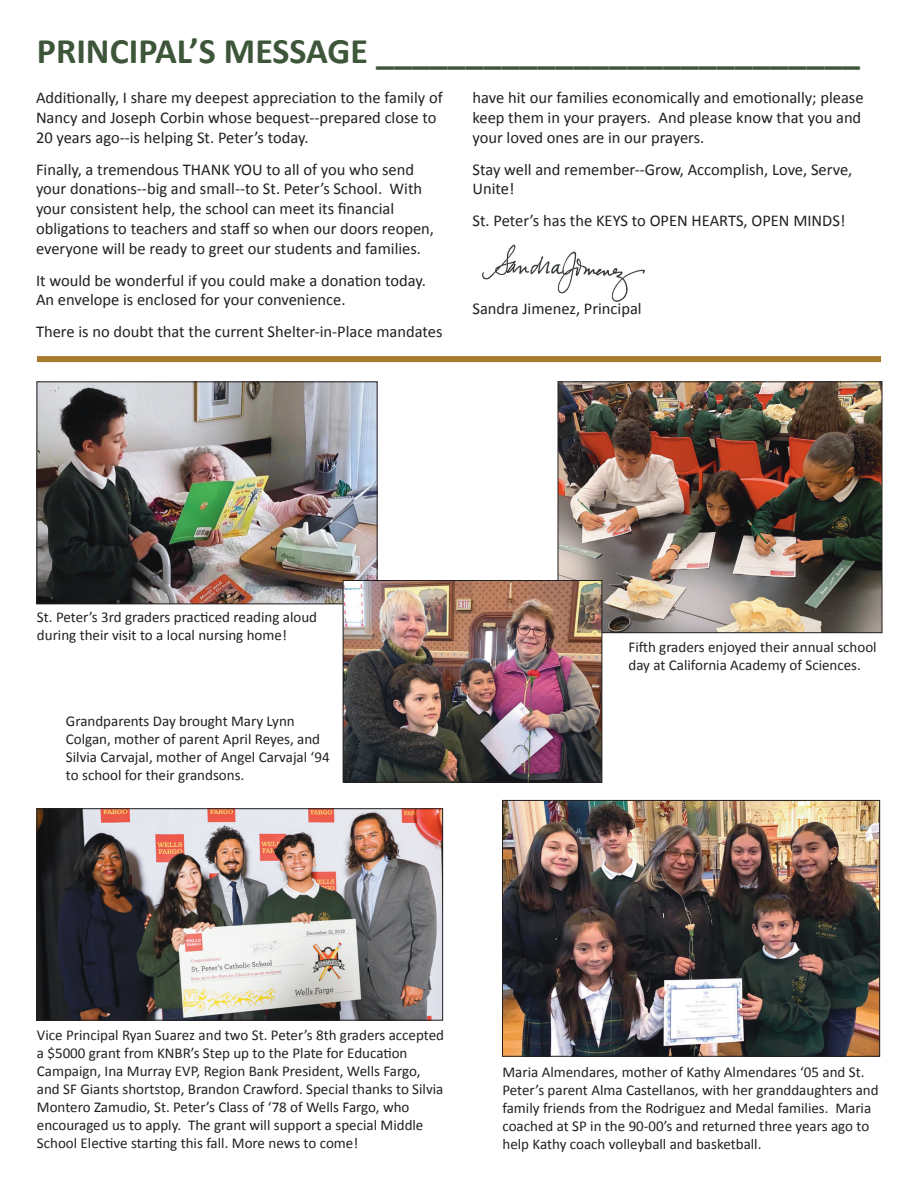
<style>
.page{position:relative;width:918px;height:1188px;background:#fff}
.page>*{position:absolute;margin:0;border:0;box-sizing:border-box;transform-origin:0 0}
.t1{font:700 36px "Calibri";color:#3d5639}
.t2{font:16.5px/19.8px "Calibri";color:#231f20}
.t3{font:15px/18px "Calibri";color:#231f20}
</style>
<div class="page">
<div style="left:37px;top:356px;width:844px;height:6px;background:#a57c2e"></div>
<img style="left:482px;top:244px;width:163px;height:58px">
<img style="left:560px;top:383px;width:320px;height:248px">
<div style="left:558px;top:381px;width:324px;height:252px;border:1px solid #231f20"></div>
<img style="left:38px;top:810px;width:403px;height:209px">
<div style="left:36px;top:808px;width:407px;height:213px;border:1px solid #231f20"></div>
<img style="left:39px;top:383px;width:337px;height:219px">
<div style="left:37px;top:381px;width:341px;height:223px;border:1px solid #231f20"></div>
<img style="left:345px;top:582px;width:255px;height:198px">
<div style="left:343px;top:580px;width:259px;height:202px;border:1px solid #231f20"></div>
<img style="left:504px;top:802px;width:374px;height:253px">
<div style="left:502px;top:800px;width:378px;height:257px;border:1px solid #231f20"></div>
<h1 class="t1" style="left:37px;top:28px;width:825px">PRINCIPAL’S MESSAGE ___________________________</h1>
<p class="t2" style="left:472px;top:88px;width:393px">have hit our families economically and emotionally; please keep them in your prayers. And please know that you and your loved ones are in our prayers.</p>
<p class="t2" style="left:472px;top:159px;width:381px">Stay well and remember--Grow, Accomplish, Love, Serve,<br>Unite!</p>
<p class="t2" style="left:472px;top:211px;width:374px">St. Peter’s has the KEYS to OPEN HEARTS, OPEN MINDS!</p>
<p class="t2" style="left:36px;top:88px;width:408px">Additionally, I share my deepest appreciation to the family of<br>Nancy and Joseph Corbin whose bequest--prepared close to<br>20 years ago--is helping St. Peter’s today.</p>
<p class="t2" style="left:36px;top:159px;width:400px">Finally, a tremendous THANK YOU to all of you who send your donations--big and small--to St. Peter’s School. With your consistent help, the school can meet its financial obligations to teachers and staff so when our doors reopen, everyone will be ready to greet our students and families.</p>
<p class="t2" style="left:36px;top:270px;width:391px">It would be wonderful if you could make a donation today.<br>An envelope is enclosed for your convenience.</p>
<p class="t2" style="left:36px;top:322px;width:408px">There is no doubt that the current Shelter-in-Place mandates</p>
<p class="t2" style="left:472px;top:299px;width:171px">Sandra Jimenez, Principal</p>
<p class="t3" style="left:37px;top:608px;width:282px">St. Peter’s 3rd graders practiced reading aloud during their visit to a local nursing home!</p>
<p class="t3" style="left:66px;top:712px;width:265px">Grandparents Day brought Mary Lynn Colgan, mother of parent April Reyes, and Silvia Carvajal, mother of Angel Carvajal ‘94 to school for their grandsons.</p>
<p class="t3" style="left:628px;top:638px;width:250px">Fifth graders enjoyed their annual school day at California Academy of Sciences.</p>
<p class="t3" style="left:37px;top:1026px;width:409px">Vice Principal Ryan Suarez and two St. Peter’s 8th graders accepted a $5000 grant from KNBR’s Step up to the Plate for Education Campaign, Ina Murray EVP, Region Bank President, Wells Fargo, and SF Giants shortstop, Brandon Crawford. Special thanks to Silvia Montero Zamudio, St. Peter’s Class of ‘78 of Wells Fargo, who encouraged us to apply. The grant will support a special Middle School Elective starting this fall. More news to come!</p>
<p class="t3" style="left:502px;top:1064px;width:378px">Maria Almendares, mother of Kathy Almendares ‘05 and St.<br>Peter’s parent Alma Castellanos, with her granddaughters and family friends from the Rodriguez and Medal families. Maria coached at SP in the 90-00’s and returned three years ago to help Kathy coach volleyball and basketball.</p>
</div>
